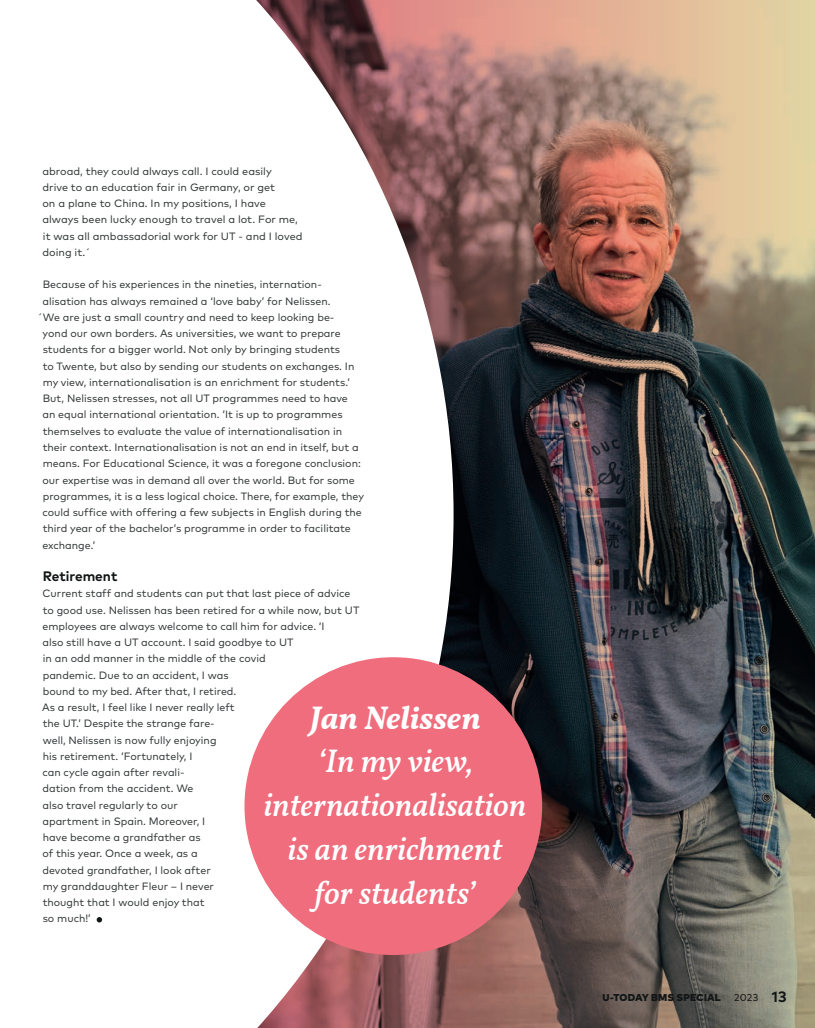
<style>
.page{position:relative;width:815px;height:1028px;background:#fff}
.page>*{position:absolute;margin:0;border:0;box-sizing:border-box;transform-origin:0 0}
.t1{font:italic 500 32.5px/43.8px "Vollkorn";color:#fff;text-align:center}
.t2{font:italic 700 32.5px "Vollkorn";color:#fff}
.t3{font:700 13.75px "Mark Pro";color:#121617}
.t4{font:10.62px/16.2px "Mark Pro";color:#343839}
.t5{font:900 10px "Mark Pro";letter-spacing:.015em;color:#121617}
.t6{font:10px "Mark Pro";color:#121617}
.s1{font-weight:700;font-size:15px}
</style>
<div class="page">
<img style="left:454px;top:0;width:361px;height:1028px">
<svg style="left:96px;top:0;width:358px;height:1028px"></svg>
<svg style="left:97px;top:917px;width:5px;height:5px"></svg>
<div style="left:244px;top:657px;width:298px;height:298px;background:#f06d7d;border-radius:50%"></div>
<p class="t4" style="left:42px;top:162px;width:262px">abroad, they could always call. I could easily<br>drive to an education fair in Germany, or get<br>on a plane to China. In my positions, I have always been lucky enough to travel a lot. For me, it was all ambassadorial work for UT - and I loved doing it.´</p>
<p class="t4" style="left:43px;top:276px;width:281px">Because of his experiences in the nineties, internation-</p>
<p class="t4" style="left:42px;top:292px;width:290px">alisation has always remained a ‘love baby’ for Nelissen.</p>
<p class="t4" style="left:38px;top:308px;width:298px">´We are just a small country and need to keep looking be-</p>
<p class="t4" style="left:43px;top:324px;width:300px">yond our own borders. As universities, we want to prepare</p>
<p class="t4" style="left:43px;top:341px;width:299px">students for a bigger world. Not only by bringing students</p>
<p class="t4" style="left:43px;top:357px;width:313px">to Twente, but also by sending our students on exchanges. In</p>
<p class="t4" style="left:43px;top:373px;width:309px">my view, internationalisation is an enrichment for students.’</p>
<p class="t4" style="left:43px;top:389px;width:307px">But, Nelissen stresses, not all UT programmes need to have</p>
<p class="t4" style="left:42px;top:406px;width:302px">an equal international orientation. ‘It is up to programmes</p>
<p class="t4" style="left:43px;top:422px;width:301px">themselves to evaluate the value of internationalisation in</p>
<p class="t4" style="left:43px;top:438px;width:318px">their context. Internationalisation is not an end in itself, but a</p>
<p class="t4" style="left:43px;top:454px;width:320px">means. For Educational Science, it was a foregone conclusion:</p>
<p class="t4" style="left:42px;top:471px;width:314px">our expertise was in demand all over the world. But for some</p>
<p class="t4" style="left:43px;top:487px;width:323px">programmes, it is a less logical choice. There, for example, they</p>
<p class="t4" style="left:42px;top:503px;width:321px">could suffice with offering a few subjects in English during the</p>
<p class="t4" style="left:43px;top:519px;width:310px">third year of the bachelor’s programme in order to facilitate</p>
<p class="t4" style="left:42px;top:536px;width:55px">exchange.’</p>
<p class="t3" style="left:43px;top:566px;width:76px">Retirement</p>
<p class="t4" style="left:42px;top:584px;width:319px">Current staff and students can put that last piece of advice to good use. Nelissen has been retired for a while now, but UT employees are always welcome to call him for advice. ‘I<br>also still have a UT account. I said goodbye to UT<br>in an odd manner in the middle of the covid<br>pandemic. Due to an accident, I was<br>bound to my bed. After that, I retired.<br>As a result, I feel like I never really left<br>the UT.’ Despite the strange fare-<br>well, Nelissen is now fully enjoying<br>his retirement. ‘Fortunately, I<br>can cycle again after revali-<br>dation from the accident. We<br>also travel regularly to our<br>apartment in Spain. Moreover, I<br>have become a grandfather as<br>of this year. Once a week, as a<br>devoted grandfather, I look after<br>my granddaughter Fleur – I never<br>thought that I would enjoy that<br>so much!’</p>
<h1 class="t2" style="left:309px;top:693px;width:173px">Jan Nelissen</h1>
<h1 class="t1" style="left:264px;top:737px;width:264px">‘In my view, internationalisation is an enrichment<br>for students’</h1>
<p class="t5" style="left:603px;top:989px;width:120px">U-TODAY BMS SPECIAL</p>
<p class="t6" style="left:734px;top:990px;width:54px">2023 <span class="s1">13</span></p>
</div>
